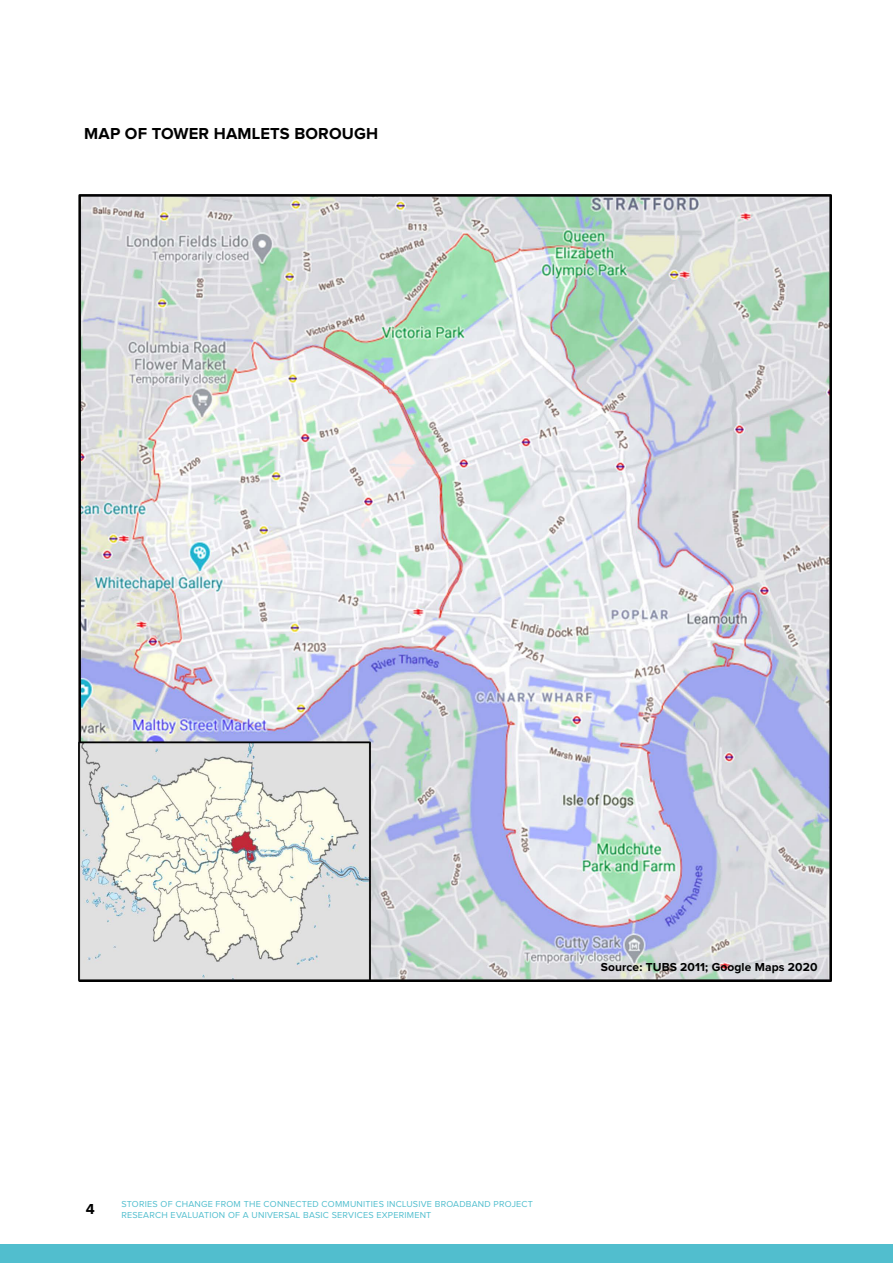
<style>
.page{position:relative;width:893px;height:1263px;background:#fff}
.page>*{position:absolute;margin:0;border:0;box-sizing:border-box;transform-origin:0 0}
.t1{font:700 16.5px "Proxima Nova";color:#000}
.t2{font:700 15px "Proxima Nova";color:#000}
.t3{font:700 12px "Proxima Nova";letter-spacing:.01em;color:#000}
.t4{font:9px/10.8px "Proxima Nova";letter-spacing:.025em;color:#51bece}
</style>
<div class="page">
<div style="left:0;top:1245px;width:893px;height:18px;background:#51bece"></div>
<img style="left:79px;top:194px;width:753px;height:788px">
<h1 class="t1" style="left:84px;top:124px;width:295px">MAP OF TOWER HAMLETS BOROUGH</h1>
<h3 class="t3" style="left:601px;top:960px;width:218px">Source: TUBS 2011; Google Maps 2020</h3>
<h2 class="t2" style="left:86px;top:1200px;width:10px">4</h2>
<p class="t4" style="left:121px;top:1199px;width:413px">STORIES OF CHANGE FROM THE CONNECTED COMMUNITIES INCLUSIVE BROADBAND PROJECT<br>RESEARCH EVALUATION OF A UNIVERSAL BASIC SERVICES EXPERIMENT</p>
</div>
